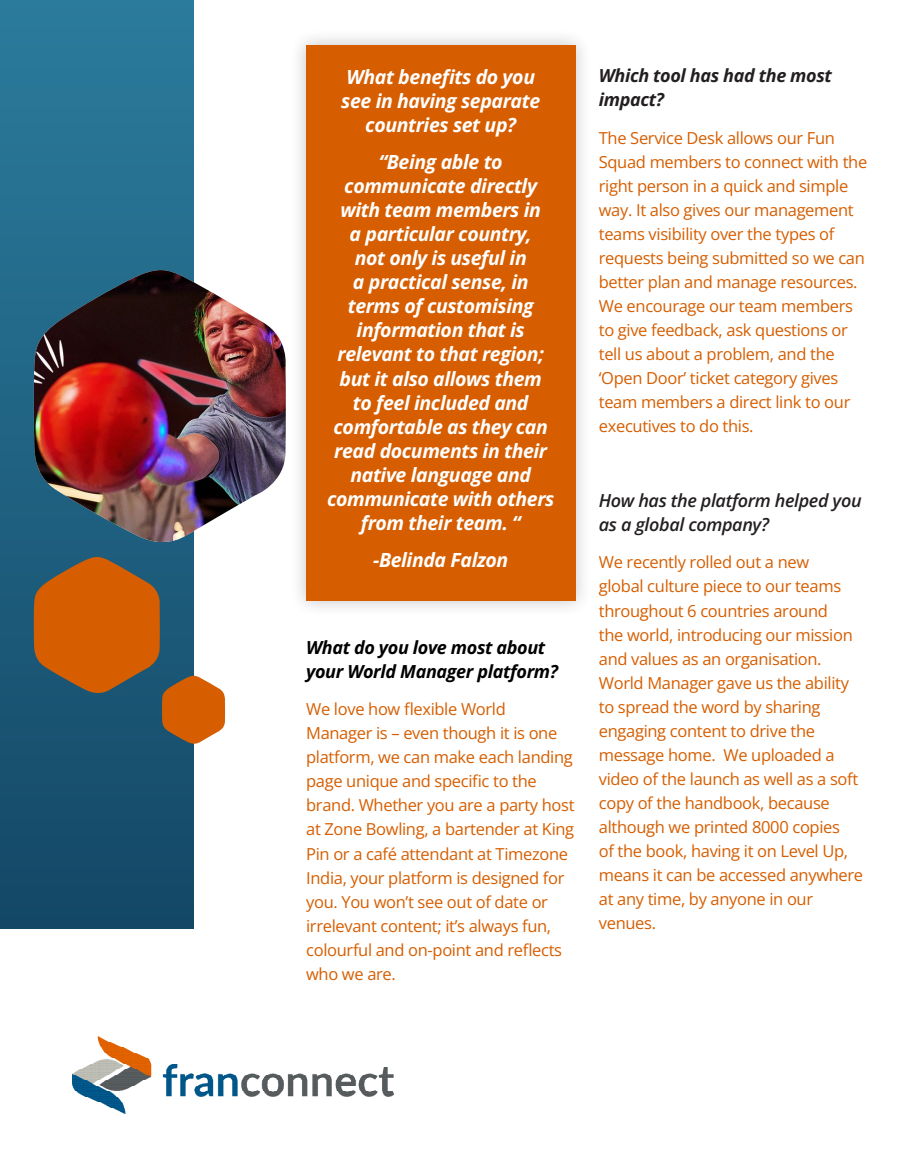
<style>
.page{position:relative;width:905px;height:1175px;background:#fff}
.page>*{position:absolute;margin:0;border:0;box-sizing:border-box;transform-origin:0 0}
.Text{font:italic 700 19.5px/24px "Open Sans";letter-spacing:-.02em;color:#fff;text-align:center}
.Text-2{font:italic 700 18px/24px "Open Sans";letter-spacing:-.02em;color:#000}
.Text-3{font:italic 600 18px/24px "Open Sans";letter-spacing:-.02em;color:#231f20}
.Text-4{font:italic 700 18px/24px "Open Sans";letter-spacing:-.02em;color:#231f20}
.Text-5{font:16.5px/24px "Open Sans";letter-spacing:-.02em;color:#d65e00}
</style>
<div class="page">
<div style="left:0;top:0;width:194px;height:928px;background:linear-gradient(to bottom,#2b7c9d,#144867)"></div>
<img style="left:34px;top:270px;width:252px;height:274px">
<svg style="left:34px;top:555px;width:192px;height:189px;background:#8a6c4f"></svg>
<img style="left:72px;top:1036px;width:321px;height:77px">
<div style="left:289px;top:28px;width:303px;height:590px;background:#231f20;opacity:.25"></div>
<div style="left:306px;top:45px;width:269px;height:556px;background:#d65e00"></div>
<p class="Text" style="left:341px;top:64px;width:200px">What benefits do you see in having separate countries set up?</p>
<p class="Text" style="left:327px;top:150px;width:229px">“Being able to communicate directly with team members in<br>a particular country,<br>not only is useful in<br>a practical sense, in terms of customising information that is relevant to that region; but it also allows them<br>to feel included and comfortable as they can read documents in their native language and communicate with others from their team. “</p>
<p class="Text" style="left:373px;top:547px;width:137px">-Belinda Falzon</p>
<p class="Text-2" style="left:306px;top:634px;width:253px">What do you love most about your World Manager platform?</p>
<p class="Text-5" style="left:306px;top:697px;width:270px">We love how flexible World<br>Manager is – even though it is one platform, we can make each landing page unique and specific to the brand. Whether you are a party host at Zone Bowling, a bartender at King<br>Pin or a café attendant at Timezone<br>India, your platform is designed for you. You won’t see out of date or irrelevant content; it’s always fun, colourful and on-point and reflects who we are.</p>
<p class="Text-4" style="left:598px;top:63px;width:235px">Which tool has had the most impact?</p>
<p class="Text-5" style="left:598px;top:125px;width:270px">The Service Desk allows our Fun<br>Squad members to connect with the right person in a quick and simple way. It also gives our management teams visibility over the types of requests being submitted so we can better plan and manage resources.<br>We encourage our team members to give feedback, ask questions or tell us about a problem, and the ‘Open Door’ ticket category gives team members a direct link to our executives to do this.</p>
<p class="Text-3" style="left:598px;top:488px;width:264px">How has the platform helped you as a global company?</p>
<p class="Text-5" style="left:598px;top:550px;width:266px">We recently rolled out a new<br>global culture piece to our teams throughout 6 countries around<br>the world, introducing our mission and values as an organisation.<br>World Manager gave us the ability to spread the word by sharing engaging content to drive the message home. We uploaded a video of the launch as well as a soft copy of the handbook, because although we printed 8000 copies<br>of the book, having it on Level Up, means it can be accessed anywhere at any time, by anyone in our venues.</p>
</div>
